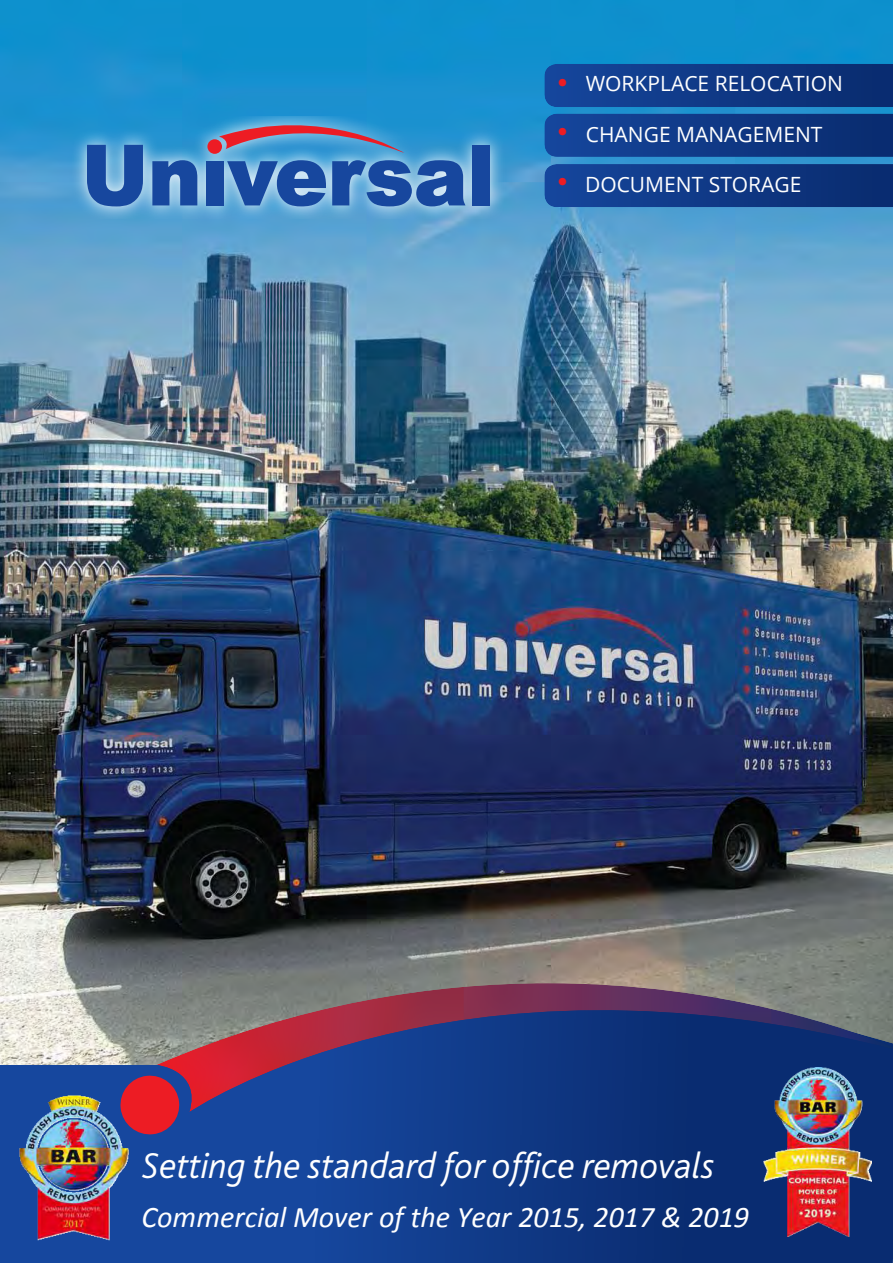
<style>
.page{position:relative;width:893px;height:1263px;background:#fff}
.page>*{position:absolute;margin:0;border:0;box-sizing:border-box;transform-origin:0 0}
.t1{font:300 39px/49.7px "Bliss Caps";color:#ed1c24;text-align:justify}
.t2{font:italic 300 37.5px "Bliss";color:#fff}
.t3{font:italic 30px "Calibri";color:#fff}
.t4{font:21px "Open Sans";color:#fff}
</style>
<div class="page">
<img style="left:0;top:0;width:893px;height:995px">
<img style="left:0;top:995px;width:893px;height:268px">
<svg style="left:119px;top:1074px;width:62px;height:62px;background:#b52743"></svg>
<img style="left:156px;top:982px;width:737px;height:130px">
<svg style="left:71px;top:116px;width:434px;height:102px;background:#4ba2d5"></svg>
<svg style="left:87px;top:145px;width:56px;height:61px;background:#366ab2"></svg>
<svg style="left:152px;top:160px;width:45px;height:45px;background:#3262ad"></svg>
<div style="left:206px;top:161px;width:17px;height:44px;background:#17479e"></div>
<svg style="left:227px;top:160px;width:99px;height:46px;background:#4375b8"></svg>
<svg style="left:332px;top:160px;width:133px;height:46px;background:#3f70b5"></svg>
<div style="left:472px;top:145px;width:17px;height:60px;background:#17479e"></div>
<div style="left:207px;top:139px;width:15px;height:15px;background:#ed1c24;border-radius:50%"></div>
<svg style="left:219px;top:125px;width:185px;height:28px;background:#7280a9"></svg>
<img style="left:544px;top:64px;width:349px;height:43px">
<img style="left:544px;top:114px;width:349px;height:43px">
<img style="left:544px;top:164px;width:349px;height:43px">
<img style="left:18px;top:1095px;width:110px;height:145px">
<img style="left:763px;top:1067px;width:108px;height:169px">
<h1 class="t1" style="left:557px;top:58px;width:13px">• • •</h1>
<p class="t4" style="left:586px;top:69px;width:259px">WORKPLACE RELOCATION</p>
<p class="t4" style="left:586px;top:120px;width:238px">CHANGE MANAGEMENT</p>
<p class="t4" style="left:585px;top:170px;width:218px">DOCUMENT STORAGE</p>
<h2 class="t2" style="left:142px;top:1151px;width:574px">Setting the standard for office removals</h2>
<h3 class="t3" style="left:142px;top:1197px;width:609px">Commercial Mover of the Year 2015, 2017 &amp; 2019</h3>
</div>
